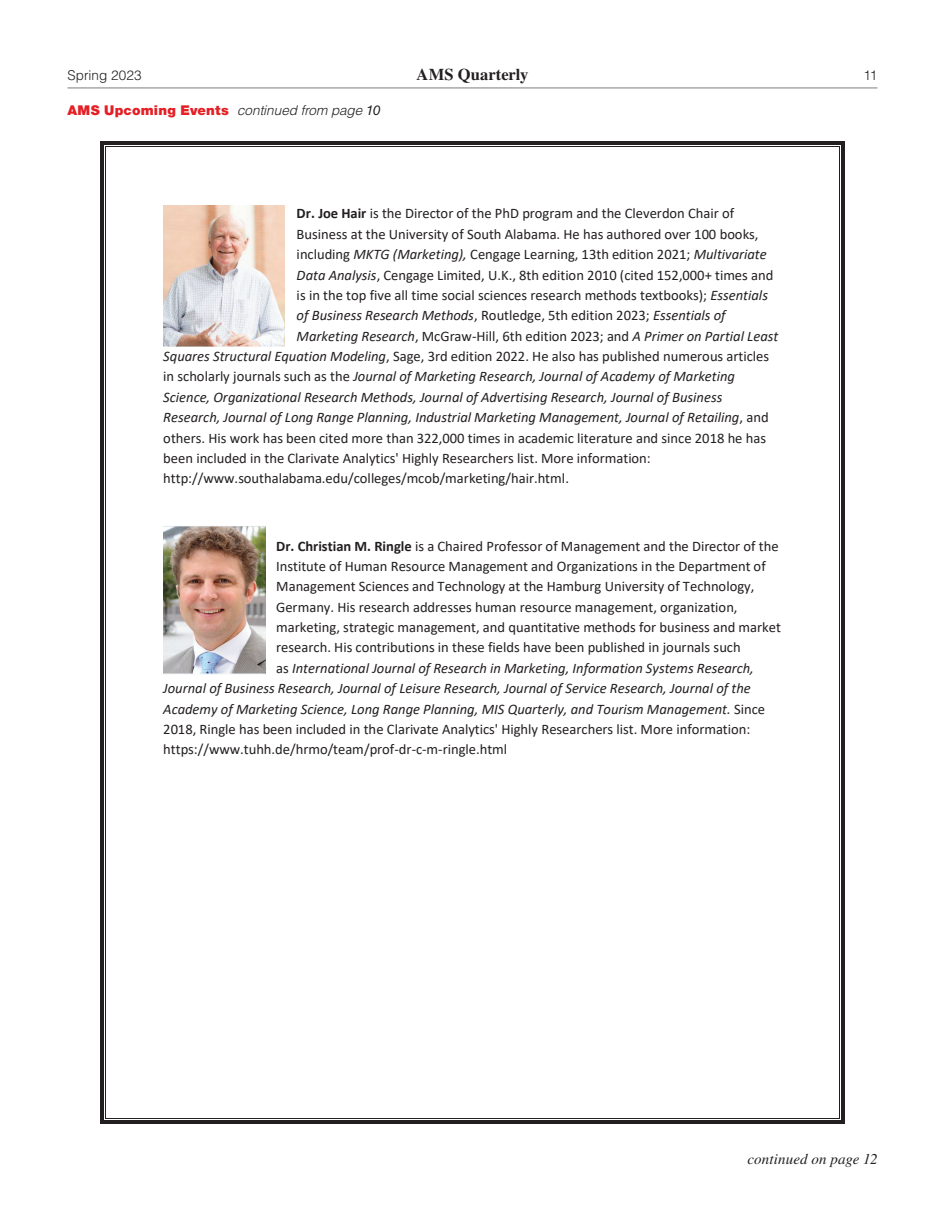
<style>
.page{position:relative;width:945px;height:1215px;background:#fff}
.page>*{position:absolute;margin:0;border:0;box-sizing:border-box;transform-origin:0 0}
.t1{font:700 16.5px "Times";letter-spacing:.005em;color:#231f20}
.t2{font:italic 15px "Times";letter-spacing:.01em;color:#231f20}
.t3{font:14.55px "Calibri";color:#231f20}
.t4{font:italic 14.55px "Calibri";color:#231f20}
.t5{font:900 13.5px "Helvetica Neue LT Std";letter-spacing:.015em;color:#e41f25}
.t6{font:300 13.5px "Helvetica LT Std";color:#231f20}
.s1{font-family:"Helvetica LT Std";font-weight:300;font-style:italic;color:#231f20}
.s2{font-weight:400;font-style:italic;color:#231f20}
.s3{font-weight:700}
.s4{font-style:italic}
.s5{font-style:normal}
</style>
<div class="page">
<hr style="left:68px;top:87px;width:810px;height:2px;background:#a8a9ad">
<img style="left:163px;top:205px;width:122px;height:141px">
<img style="left:163px;top:526px;width:103px;height:149px">
<svg style="left:100px;top:141px;width:6px;height:6px"></svg>
<hr style="left:106px;top:141px;width:733px;height:4px;background:#231f20">
<hr style="left:106px;top:146px;width:733px;height:1px;background:#231f20">
<svg style="left:839px;top:141px;width:6px;height:6px"></svg>
<hr style="left:100px;top:147px;width:4px;height:971px;background:#231f20">
<hr style="left:105px;top:147px;width:1px;height:971px;background:#231f20">
<hr style="left:841px;top:147px;width:4px;height:971px;background:#231f20">
<hr style="left:839px;top:147px;width:1px;height:971px;background:#231f20">
<svg style="left:100px;top:1118px;width:6px;height:6px"></svg>
<hr style="left:106px;top:1120px;width:733px;height:4px;background:#231f20">
<hr style="left:106px;top:1118px;width:733px;height:1px;background:#231f20">
<svg style="left:839px;top:1118px;width:6px;height:6px"></svg>
<p class="t6" style="left:68px;top:67px;width:76px">Spring 2023</p>
<p class="t1" style="left:417px;top:65px;width:113px">AMS Quarterly</p>
<p class="t6" style="left:864px;top:67px;width:15px">11</p>
<p class="t5" style="left:68px;top:102px;width:315px">AMS Upcoming Events <span class="s1">continued from page</span> <span class="s2">10</span></p>
<p class="t3" style="left:297px;top:204px;width:439px"><span class="s3">Dr. Joe Hair</span> is the Director of the PhD program and the Cleverdon Chair of</p>
<p class="t3" style="left:297px;top:224px;width:463px">Business at the University of South Alabama. He has authored over 100 books,</p>
<p class="t3" style="left:297px;top:244px;width:472px">including <span class="s4">MKTG (Marketing),</span> Cengage Learning, 13th edition 2021; <span class="s4">Multivariate</span></p>
<p class="t3" style="left:297px;top:265px;width:478px"><span class="s4">Data Analysis</span>, Cengage Limited, U.K., 8th edition 2010 (cited 152,000+ times and</p>
<p class="t3" style="left:297px;top:285px;width:473px">is in the top five all time social sciences research methods textbooks); <span class="s4">Essentials</span></p>
<p class="t4" style="left:297px;top:305px;width:431px">of Business Research Methods<span class="s5">, Routledge, 5th edition 2023;</span> Essentials of</p>
<p class="t4" style="left:297px;top:326px;width:483px">Marketing Research<span class="s5">, McGraw-Hill, 6th edition 2023; and</span> A Primer on Partial Least</p>
<p class="t3" style="left:163px;top:346px;width:607px"><span class="s4">Squares Structural Equation Modeling</span>, Sage, 3rd edition 2022. He also has published numerous articles</p>
<p class="t4" style="left:163px;top:367px;width:573px"><span class="s5">in scholarly journals such as the</span> Journal of Marketing Research, Journal of Academy of Marketing</p>
<p class="t4" style="left:163px;top:387px;width:561px">Science, Organizational Research Methods, Journal of Advertising Research, Journal of Business</p>
<p class="t4" style="left:163px;top:407px;width:607px">Research, Journal of Long Range Planning, Industrial Marketing Management, Journal of Retailing<span class="s5">, and</span></p>
<p class="t3" style="left:163px;top:428px;width:604px">others. His work has been cited more than 322,000 times in academic literature and since 2018 he has</p>
<p class="t3" style="left:163px;top:448px;width:489px">been included in the Clarivate Analytics' Highly Researchers list. More information:</p>
<p class="t3" style="left:163px;top:469px;width:407px">http://www.southalabama.edu/colleges/mcob/marketing/hair.html.</p>
<p class="t3" style="left:276px;top:536px;width:504px"><span class="s3">Dr. Christian M. Ringle</span> is a Chaired Professor of Management and the Director of the</p>
<p class="t3" style="left:276px;top:556px;width:491px">Institute of Human Resource Management and Organizations in the Department of</p>
<p class="t3" style="left:276px;top:576px;width:480px">Management Sciences and Technology at the Hamburg University of Technology,</p>
<p class="t3" style="left:276px;top:597px;width:463px">Germany. His research addresses human resource management, organization,</p>
<p class="t3" style="left:276px;top:617px;width:506px">marketing, strategic management, and quantitative methods for business and market</p>
<p class="t3" style="left:276px;top:638px;width:466px">research. His contributions in these fields have been published in journals such</p>
<p class="t4" style="left:276px;top:658px;width:479px"><span class="s5">as</span> International Journal of Research in Marketing, Information Systems Research,</p>
<p class="t4" style="left:163px;top:678px;width:589px">Journal of Business Research, Journal of Leisure Research, Journal of Service Research, Journal of the</p>
<p class="t4" style="left:163px;top:699px;width:603px">Academy of Marketing Science, Long Range Planning, MIS Quarterly, and Tourism Management. <span class="s5">Since</span></p>
<p class="t3" style="left:163px;top:719px;width:589px">2018, Ringle has been included in the Clarivate Analytics' Highly Researchers list. More information:</p>
<p class="t3" style="left:163px;top:740px;width:346px">https://www.tuhh.de/hrmo/team/prof-dr-c-m-ringle.html</p>
<p class="t2" style="left:747px;top:1151px;width:132px">continued on page 12</p>
</div>
